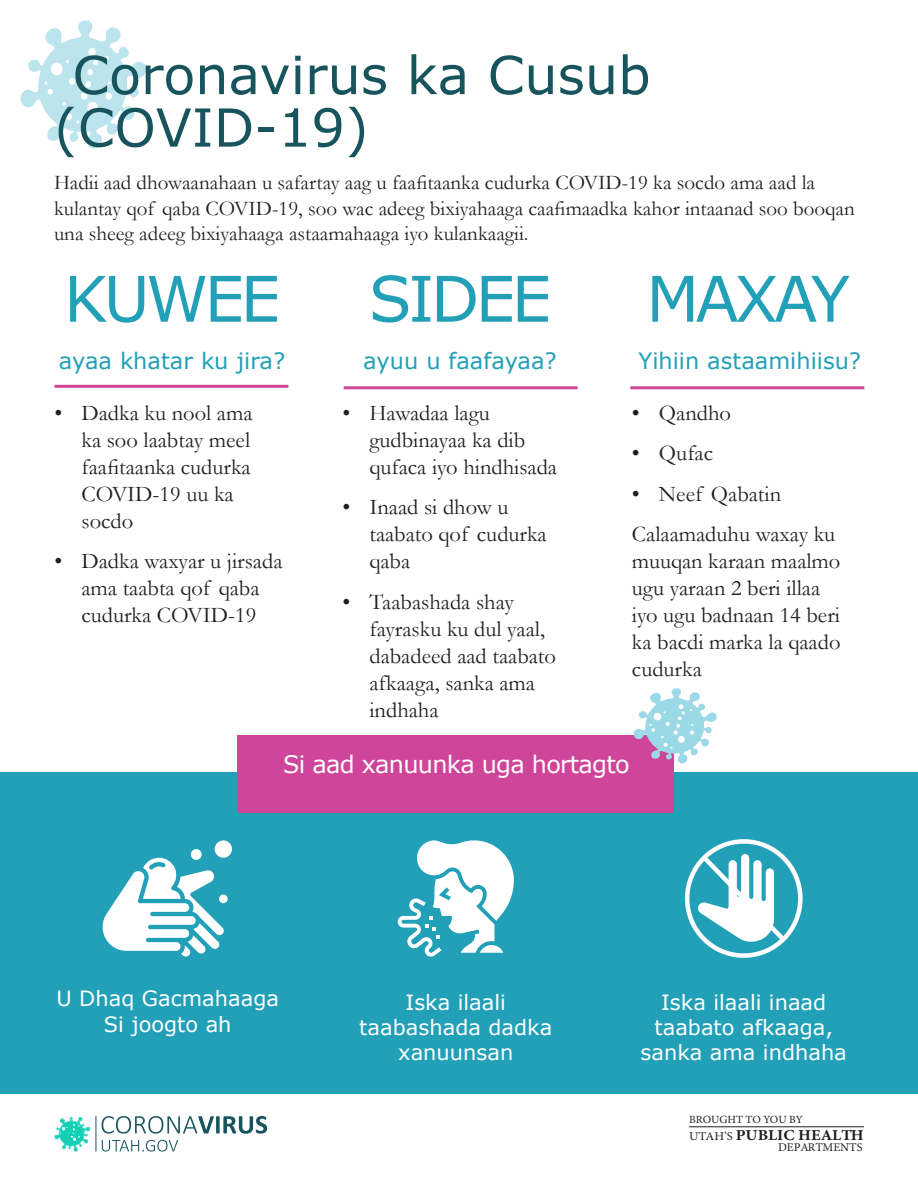
<style>
.page{position:relative;width:918px;height:1188px;background:#fff}
.page>*{position:absolute;margin:0;border:0;box-sizing:border-box;transform-origin:0 0}
.t1{font:63px "Verdana";letter-spacing:-.06em;color:#22a0b8}
.t2{font:52.5px/52.5px "Verdana";color:#17545d}
.t3{font:24px "Verdana";letter-spacing:-.03em;color:#fff}
.t4{font:22.5px/27px "Garamond";color:#231f20}
.t5{font:22.5px "Verdana";color:#22a0b8}
.t6{font:21px/25.2px "Garamond";color:#231f20}
.t7{font:21px/25.2px "Verdana";color:#fff;text-align:center}
.t8{font:700 15.3px "Minion Pro";color:#231f20;scale:1.08 1}
.t9{font:11.85px "Minion Pro";color:#231f20}
.t10{font:10.95px "Minion Pro";color:#231f20}
.s1{font-weight:400;font-size:11.85px}
</style>
<div class="page">
<svg style="left:20px;top:20px;width:127px;height:129px"></svg>
<div style="left:0;top:772px;width:918px;height:322px;background:#22a0b8"></div>
<div style="left:238px;top:735px;width:436px;height:77px;background:#ce4599"></div>
<svg style="left:102px;top:858px;width:122px;height:99px"></svg>
<div style="left:191px;top:849px;width:11px;height:11px;background:#fff;border-radius:50%"></div>
<div style="left:215px;top:840px;width:17px;height:18px;background:#fff;border-radius:50%"></div>
<div style="left:219px;top:895px;width:9px;height:8px;background:#fff;border-radius:50%"></div>
<hr style="left:54px;top:385px;width:234px;height:3px;background:#ce4599">
<hr style="left:344px;top:386px;width:234px;height:3px;background:#ce4599">
<hr style="left:630px;top:386px;width:234px;height:3px;background:#ce4599">
<svg style="left:398px;top:840px;width:116px;height:117px"></svg>
<div style="left:685px;top:839px;width:118px;height:119px;border:4px solid #fff;border-radius:50%"></div>
<svg style="left:698px;top:851px;width:92px;height:96px"></svg>
<svg style="left:54px;top:1117px;width:37px;height:35px"></svg>
<svg style="left:102px;top:1140px;width:76px;height:12px"></svg>
<svg style="left:102px;top:1116px;width:165px;height:18px"></svg>
<hr style="left:96px;top:1116px;width:1px;height:36px;background:#17545d">
<svg style="left:633px;top:688px;width:84px;height:76px"></svg>
<hr style="left:689px;top:1126px;width:175px;height:1px;background:#231f20">
<p class="t2" style="left:54px;top:48px;width:598px;text-indent:18px">Coronavirus ka Cusub (COVID-19)</p>
<p class="t6" style="left:54px;top:170px;width:802px">Hadii aad dhowaanahaan u safartay aag u faafitaanka cudurka COVID-19 ka socdo ama aad la kulantay qof qaba COVID-19, soo wac adeeg bixiyahaaga caafimaadka kahor intaanad soo booqan una sheeg adeeg bixiyahaaga astaamahaaga iyo kulankaagii.</p>
<p class="t1" style="left:64px;top:256px;width:218px">KUWEE</p>
<p class="t1" style="left:369px;top:256px;width:184px">SIDEE</p>
<p class="t1" style="left:646px;top:256px;width:205px">MAXAY</p>
<p class="t5" style="left:59px;top:345px;width:228px">ayaa khatar ku jira?</p>
<p class="t5" style="left:363px;top:345px;width:195px">ayuu u faafayaa?</p>
<p class="t5" style="left:639px;top:345px;width:224px">Yihiin astaamihiisu?</p>
<p class="t4" style="left:81px;top:399px;width:173px;text-indent:-27px">• Dadka ku nool ama ka soo laabtay meel faafitaanka cudurka<br>COVID-19 uu ka socdo</p>
<p class="t4" style="left:54px;top:547px;width:230px;text-align:center">• Dadka waxyar u jirsada ama taabta qof qaba cudurka COVID-19</p>
<p class="t4" style="left:369px;top:399px;width:189px;text-indent:-27px">• Hawadaa lagu gudbinayaa ka dib qufaca iyo hindhisada</p>
<p class="t4" style="left:369px;top:493px;width:179px;text-indent:-27px">• Inaad si dhow u taabato qof cudurka qaba</p>
<p class="t4" style="left:369px;top:588px;width:188px;text-indent:-27px">• Taabashada shay fayrasku ku dul yaal, dabadeed aad taabato afkaaga, sanka ama indhaha</p>
<p class="t4" style="left:632px;top:399px;width:101px">• Qandho</p>
<p class="t4" style="left:632px;top:439px;width:83px">• Qufac</p>
<p class="t4" style="left:632px;top:480px;width:151px">• Neef Qabatin</p>
<p class="t4" style="left:632px;top:520px;width:210px">Calaamaduhu waxay ku muuqan karaan maalmo ugu yaraan 2 beri illaa iyo ugu badnaan 14 beri ka bacdi marka la qaado cudurka</p>
<p class="t3" style="left:283px;top:748px;width:348px">Si aad xanuunka uga hortagto</p>
<p class="t7" style="left:57px;top:986px;width:224px">U Dhaq Gacmahaaga</p>
<p class="t7" style="left:104px;top:1011px;width:129px">Si joogto ah</p>
<p class="t7" style="left:359px;top:990px;width:195px">Iska ilaali taabashada dadka xanuunsan</p>
<p class="t7" style="left:641px;top:990px;width:208px">Iska ilaali inaad taabato afkaaga, sanka ama indhaha</p>
<p class="t10" style="left:689px;top:1113px;width:115px">BROUGHT TO YOU BY</p>
<p class="t9" style="left:778px;top:1140px;width:86px">DEPARTMENTS</p>
<p class="t8" style="left:689px;top:1124px;width:163px"><span class="s1">UTAH’S</span> PUBLIC HEALTH</p>
</div>
